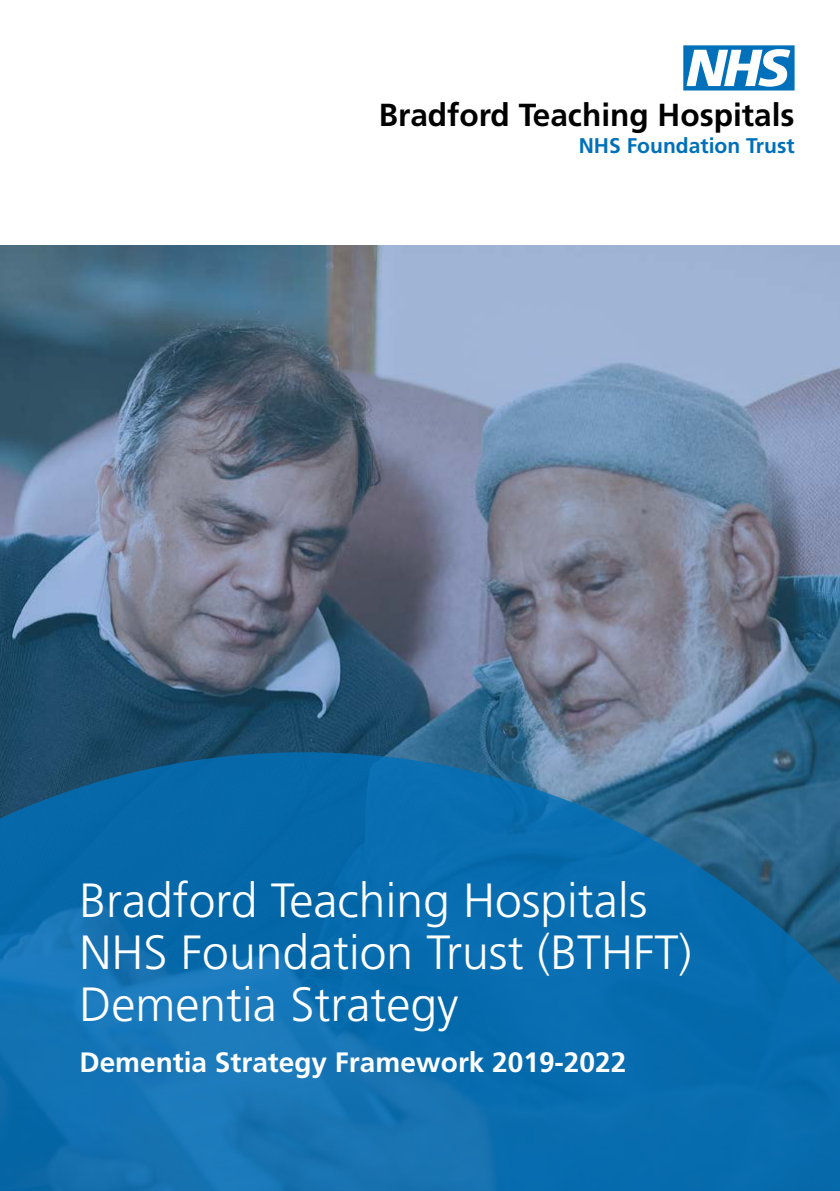
<style>
.page{position:relative;width:840px;height:1191px;background:#fff}
.page>*{position:absolute;margin:0;border:0;box-sizing:border-box;transform-origin:0 0}
._18pt_Bold_title{font:300 48px/52px "Frutiger";color:#fff}
.t1{font:700 31.8px "Frutiger";color:#000}
._14pt_Body_Heading{font:700 28px "Frutiger";color:#fff}
.t2{font:700 21.2px "Frutiger";color:#0070ba}
</style>
<div class="page">
<img style="left:0;top:246px;width:839px;height:506px">
<svg style="left:683px;top:45px;width:111px;height:45px"></svg>
<svg style="left:0;top:752px;width:839px;height:439px;background:#106caa"></svg>
<p class="t1" style="left:378px;top:97px;width:417px">Bradford Teaching Hospitals</p>
<p class="t2" style="left:578px;top:133px;width:217px">NHS Foundation Trust</p>
<p class="_18pt_Bold_title" style="left:79px;top:874px;width:613px">Bradford Teaching Hospitals<br>NHS Foundation Trust (BTHFT)<br>Dementia Strategy</p>
<p class="_14pt_Body_Heading" style="left:79px;top:1045px;width:548px">Dementia Strategy Framework 2019-2022</p>
</div>
